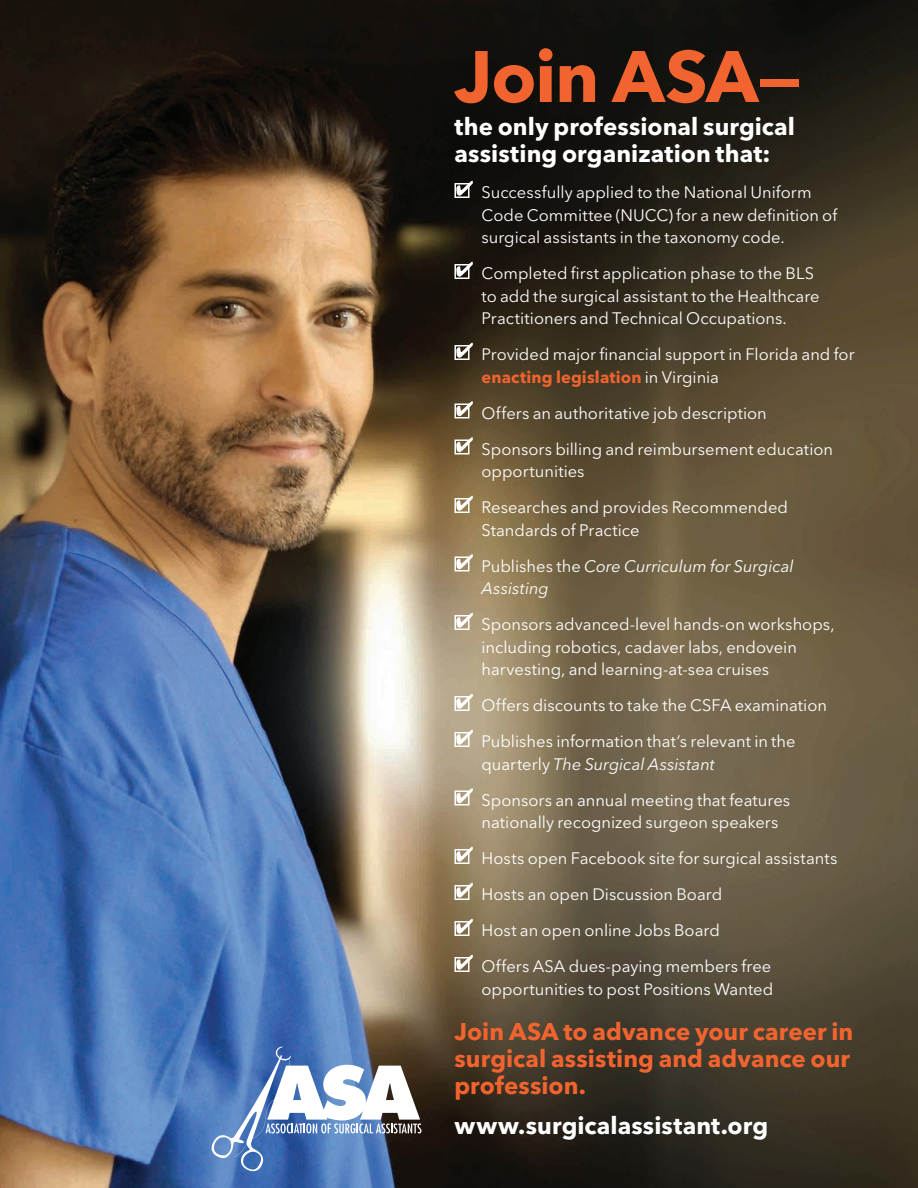
<style>
.page{position:relative;width:918px;height:1188px;background:#fff}
.page>*{position:absolute;margin:0;border:0;box-sizing:border-box;transform-origin:0 0}
.t1{font:700 72px "Avenir Next LT Pro";letter-spacing:-.02em;color:#f2642f}
.t2{font:700 24px/27px "Avenir Next LT Pro";letter-spacing:.005em;color:#fff}
.t3{font:700 24px/27px "Avenir Next LT Pro";letter-spacing:.005em;color:#f2642f}
.t4{font:16.5px/36px "Avenir Next LT Pro";color:#fff}
.t5{font:italic 16.5px "Avenir Next LT Pro";color:#fff}
.s1{font-weight:700;color:#f2642f}
.s2{font-style:italic}
</style>
<div class="page">
<img style="left:0;top:0;width:918px;height:1188px">
<div style="left:454px;top:183px;width:16px;height:15px;border:2px solid #fff"></div>
<svg style="left:456px;top:181px;width:17px;height:15px"></svg>
<div style="left:454px;top:264px;width:16px;height:15px;border:2px solid #fff"></div>
<svg style="left:456px;top:262px;width:17px;height:15px"></svg>
<div style="left:454px;top:345px;width:16px;height:15px;border:2px solid #fff"></div>
<svg style="left:456px;top:343px;width:17px;height:15px"></svg>
<div style="left:454px;top:404px;width:16px;height:14px;border:2px solid #fff"></div>
<svg style="left:456px;top:401px;width:17px;height:15px"></svg>
<div style="left:454px;top:440px;width:16px;height:14px;border:2px solid #fff"></div>
<svg style="left:456px;top:437px;width:17px;height:15px"></svg>
<div style="left:454px;top:498px;width:16px;height:15px;border:2px solid #fff"></div>
<svg style="left:456px;top:496px;width:17px;height:15px"></svg>
<div style="left:454px;top:556px;width:16px;height:16px;border:2px solid #fff"></div>
<svg style="left:456px;top:554px;width:17px;height:15px"></svg>
<div style="left:454px;top:615px;width:16px;height:15px;border:2px solid #fff"></div>
<svg style="left:456px;top:613px;width:17px;height:15px"></svg>
<div style="left:454px;top:696px;width:16px;height:15px;border:2px solid #fff"></div>
<svg style="left:456px;top:694px;width:17px;height:15px"></svg>
<div style="left:454px;top:732px;width:16px;height:15px;border:2px solid #fff"></div>
<svg style="left:456px;top:730px;width:17px;height:15px"></svg>
<div style="left:454px;top:790px;width:16px;height:16px;border:2px solid #fff"></div>
<svg style="left:456px;top:788px;width:17px;height:15px"></svg>
<div style="left:454px;top:849px;width:16px;height:15px;border:2px solid #fff"></div>
<svg style="left:456px;top:847px;width:17px;height:15px"></svg>
<div style="left:454px;top:885px;width:16px;height:15px;border:2px solid #fff"></div>
<svg style="left:456px;top:883px;width:17px;height:15px"></svg>
<div style="left:454px;top:921px;width:16px;height:15px;border:2px solid #fff"></div>
<svg style="left:456px;top:919px;width:17px;height:15px"></svg>
<div style="left:454px;top:957px;width:16px;height:15px;border:2px solid #fff"></div>
<svg style="left:456px;top:955px;width:17px;height:15px"></svg>
<svg style="left:210px;top:1047px;width:212px;height:127px"></svg>
<h1 class="t1" style="left:454px;top:33px;width:348px">Join ASA—</h1>
<h2 class="t2" style="left:454px;top:113px;width:342px">the only professional surgical assisting organization that:</h2>
<p class="t4" style="left:481px;top:181px;width:357px;line-height:22.5px">Successfully applied to the National Uniform<br>Code Committee (NUCC) for a new definition of surgical assistants in the taxonomy code.</p>
<p class="t4" style="left:481px;top:262px;width:340px;line-height:22.5px">Completed first application phase to the BLS to add the surgical assistant to the Healthcare<br>Practitioners and Technical Occupations.</p>
<p class="t4" style="left:481px;top:343px;width:375px;line-height:22.5px">Provided major financial support in Florida and for <span class="s1">enacting legislation</span> in Virginia</p>
<p class="t4" style="left:481px;top:395px;width:353px">Offers an authoritative job description<br>Sponsors billing and reimbursement education</p>
<p class="t4" style="left:481px;top:453px;width:308px">opportunities<br>Researches and provides Recommended</p>
<p class="t4" style="left:481px;top:512px;width:314px">Standards of Practice<br>Publishes the <span class="s2">Core Curriculum for Surgical</span></p>
<p class="t5" style="left:481px;top:578px;width:69px">Assisting</p>
<p class="t4" style="left:481px;top:613px;width:355px;line-height:22.5px">Sponsors advanced-level hands-on workshops, including robotics, cadaver labs, endovein harvesting, and learning-at-sea cruises</p>
<p class="t4" style="left:481px;top:687px;width:347px">Offers discounts to take the CSFA examination<br>Publishes information that’s relevant in the</p>
<p class="t4" style="left:481px;top:746px;width:310px">quarterly <span class="s2">The Surgical Assistant<br></span>Sponsors an annual meeting that features</p>
<p class="t4" style="left:481px;top:804px;width:358px">nationally recognized surgeon speakers<br>Hosts open Facebook site for surgical assistants Hosts an open Discussion Board<br>Host an open online Jobs Board<br>Offers ASA dues-paying members free</p>
<p class="t4" style="left:481px;top:971px;width:293px">opportunities to post Positions Wanted</p>
<h2 class="t3" style="left:454px;top:1017px;width:400px">Join ASA to advance your career in surgical assisting and advance our profession.</h2>
<h2 class="t2" style="left:454px;top:1112px;width:315px">www.surgicalassistant.org</h2>
</div>
